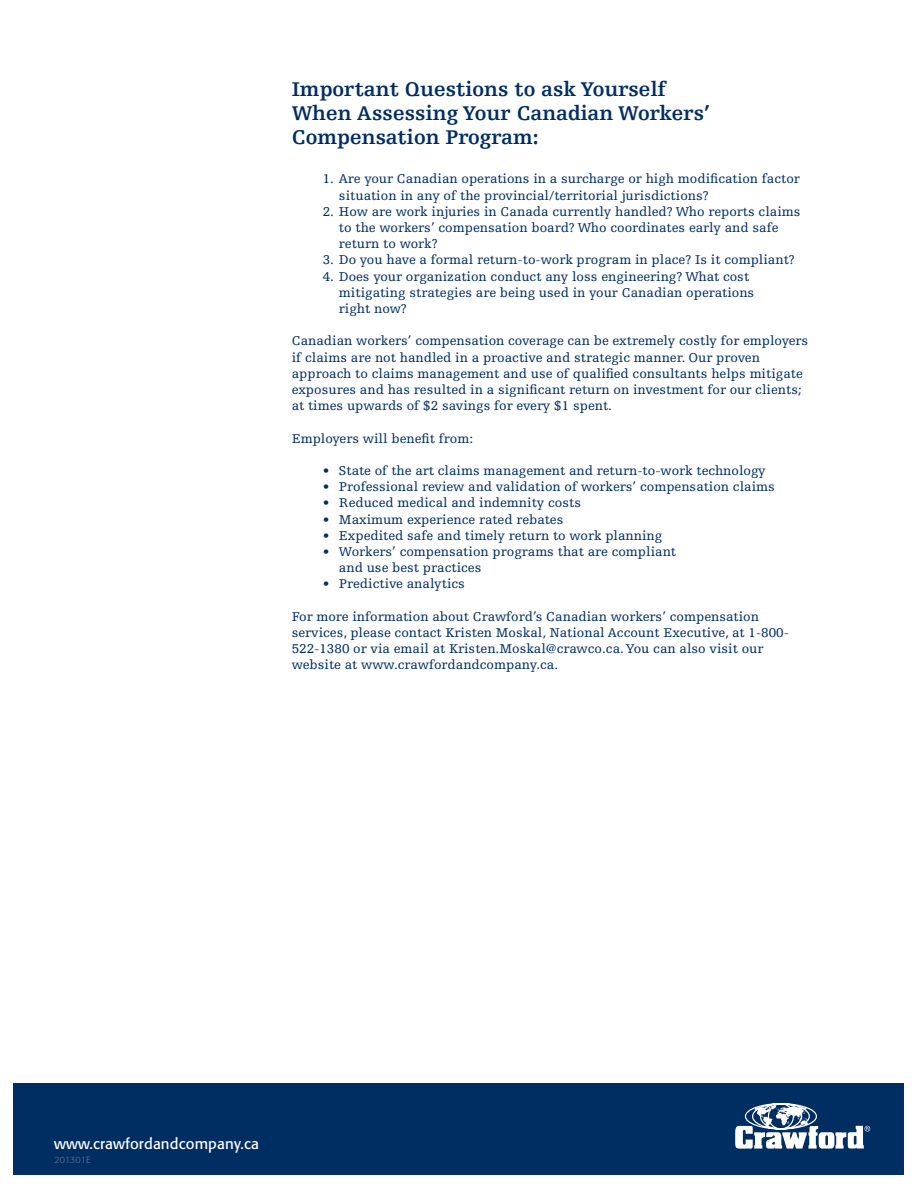
<style>
.page{position:relative;width:918px;height:1188px;background:#fff}
.page>*{position:absolute;margin:0;border:0;box-sizing:border-box;transform-origin:0 0}
.t1{font:700 21px/24px "Egyptienne FLT Std";color:#002d62}
.t2{font:15px "Formata";letter-spacing:.01em;color:#fff}
.t3{font:13.5px/16.2px "Egyptienne FLT Std";color:#002d62}
.t4{font:300 9px "Formata";color:#6579a2}
</style>
<div class="page">
<div style="left:14px;top:1083px;width:890px;height:91px;background:#002d62"></div>
<svg style="left:735px;top:1103px;width:135px;height:46px"></svg>
<h1 class="t1" style="left:292px;top:78px;width:420px">Important Questions to ask Yourself<br>When Assessing Your Canadian Workers’<br>Compensation Program:</h1>
<p class="t3" style="left:339px;top:171px;width:462px;text-indent:-16px">1. Are your Canadian operations in a surcharge or high modification factor situation in any of the provincial/territorial jurisdictions?</p>
<p class="t3" style="left:339px;top:203px;width:463px;text-indent:-16px">2. How are work injuries in Canada currently handled? Who reports claims to the workers’ compensation board? Who coordinates early and safe return to work?</p>
<p class="t3" style="left:323px;top:252px;width:474px">3. Do you have a formal return-to-work program in place? Is it compliant?</p>
<p class="t3" style="left:339px;top:268px;width:417px;text-indent:-16px">4. Does your organization conduct any loss engineering? What cost mitigating strategies are being used in your Canadian operations right now?</p>
<p class="t3" style="left:292px;top:333px;width:518px">Canadian workers’ compensation coverage can be extremely costly for employers if claims are not handled in a proactive and strategic manner. Our proven approach to claims management and use of qualified consultants helps mitigate exposures and has resulted in a significant return on investment for our clients; at times upwards of $2 savings for every $1 spent.</p>
<p class="t3" style="left:292px;top:430px;width:183px">Employers will benefit from:</p>
<p class="t3" style="left:323px;top:463px;width:445px">• State of the art claims management and return-to-work technology</p>
<p class="t3" style="left:323px;top:479px;width:454px">• Professional review and validation of workers’ compensation claims</p>
<p class="t3" style="left:323px;top:495px;width:260px">• Reduced medical and indemnity costs</p>
<p class="t3" style="left:323px;top:511px;width:242px">• Maximum experience rated rebates</p>
<p class="t3" style="left:323px;top:527px;width:341px">• Expedited safe and timely return to work planning</p>
<p class="t3" style="left:339px;top:544px;width:339px;text-indent:-16px">• Workers’ compensation programs that are compliant and use best practices</p>
<p class="t3" style="left:323px;top:576px;width:144px">• Predictive analytics</p>
<p class="t3" style="left:292px;top:608px;width:499px">For more information about Crawford’s Canadian workers’ compensation services, please contact Kristen Moskal, National Account Executive, at 1-800- 522-1380 or via email at Kristen.Moskal@crawco.ca. You can also visit our website at www.crawfordandcompany.ca.</p>
<p class="t2" style="left:54px;top:1134px;width:206px">www.crawfordandcompany.ca</p>
<p class="t4" style="left:55px;top:1155px;width:38px">201301E</p>
</div>
